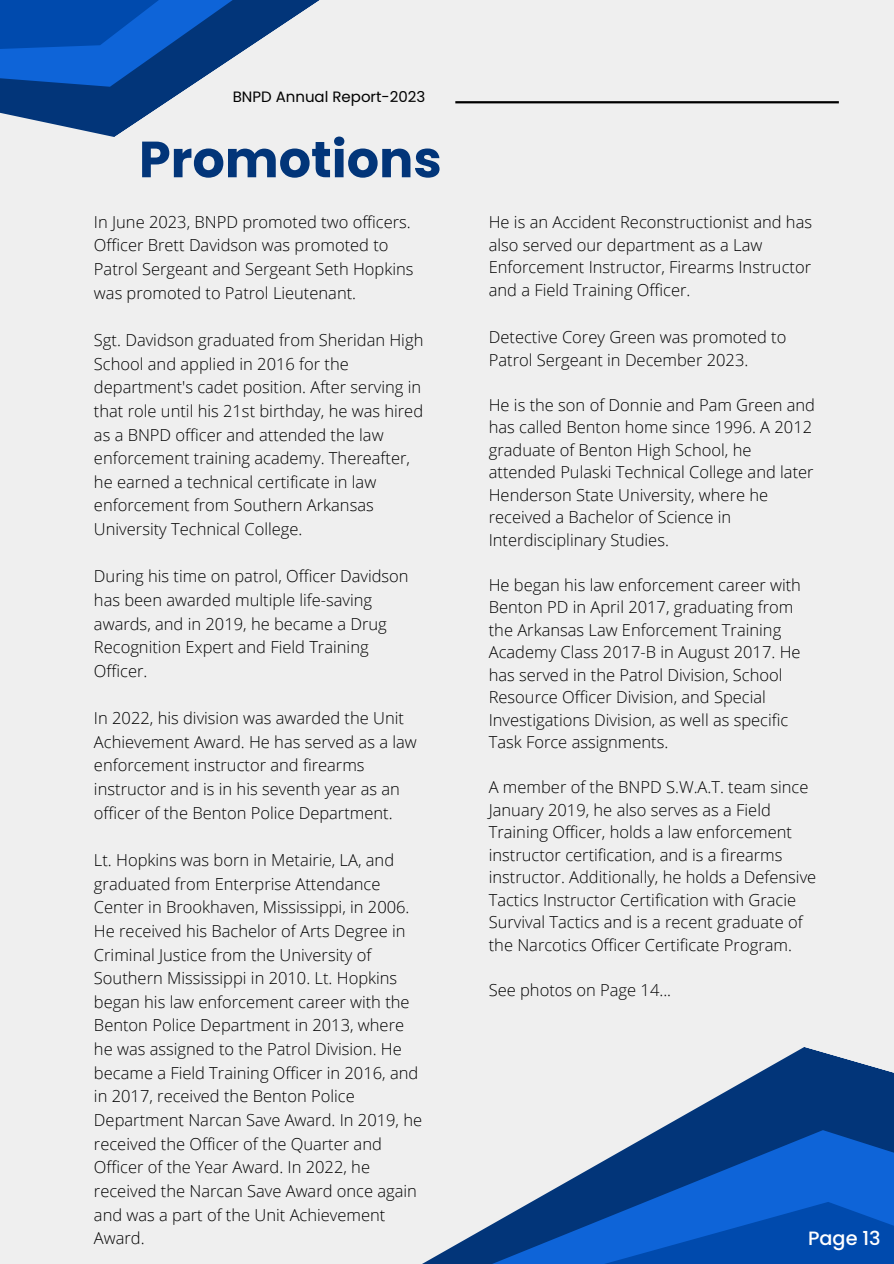
<style>
.page{position:relative;width:894px;height:1264px;background:#fff}
.page>*{position:absolute;margin:0;border:0;box-sizing:border-box;transform-origin:0 0}
.t1{font:700 50.85px "Poppins";color:#023579}
.t2{font:500 19.2px "Poppins";color:#fff}
.t3{font:300 16.5px/23.7px "Open Sans";color:#000}
.t4{font:15px "Poppins";color:#000}
</style>
<div class="page">
<div style="left:0;top:0;width:893px;height:1263px;background:#efefef"></div>
<svg style="left:424px;top:1059px;width:469px;height:204px"></svg>
<svg style="left:0;top:0;width:483px;height:137px"></svg>
<hr style="left:455px;top:101px;width:383px;height:2px;background:#000">
<p class="t4" style="left:233px;top:87px;width:194px">BNPD Annual Report-2023</p>
<p class="t1" style="left:139px;top:124px;width:304px">Promotions</p>
<h1 class="t3" style="left:94px;top:209px;width:321px">In June 2023, BNPD promoted two officers.<br>Officer Brett Davidson was promoted to Patrol Sergeant and Sergeant Seth Hopkins was promoted to Patrol Lieutenant.</h1>
<p class="t3" style="left:94px;top:328px;width:331px">Sgt. Davidson graduated from Sheridan High School and applied in 2016 for the department's cadet position. After serving in that role until his 21st birthday, he was hired as a BNPD officer and attended the law enforcement training academy. Thereafter, he earned a technical certificate in law enforcement from Southern Arkansas University Technical College.</p>
<p class="t3" style="left:94px;top:564px;width:316px">During his time on patrol, Officer Davidson has been awarded multiple life-saving awards, and in 2019, he became a Drug Recognition Expert and Field Training Officer.</p>
<p class="t3" style="left:94px;top:706px;width:324px">In 2022, his division was awarded the Unit Achievement Award. He has served as a law enforcement instructor and firearms instructor and is in his seventh year as an officer of the Benton Police Department.</p>
<p class="t3" style="left:94px;top:847px;width:317px">Lt. Hopkins was born in Metairie, LA, and graduated from Enterprise Attendance<br>Center in Brookhaven, Mississippi, in 2006.</p>
<p class="t3" style="left:94px;top:918px;width:329px">He received his Bachelor of Arts Degree in Criminal Justice from the University of Southern Mississippi in 2010. Lt. Hopkins began his law enforcement career with the Benton Police Department in 2013, where he was assigned to the Patrol Division. He became a Field Training Officer in 2016, and in 2017, received the Benton Police Department Narcan Save Award. In 2019, he received the Officer of the Quarter and Officer of the Year Award. In 2022, he received the Narcan Save Award once again and was a part of the Unit Achievement Award.</p>
<p class="t3" style="left:488px;top:211px;width:325px;line-height:22.5px">He is an Accident Reconstructionist and has also served our department as a Law Enforcement Instructor, Firearms Instructor and a Field Training Officer.</p>
<p class="t3" style="left:488px;top:325px;width:299px;line-height:22.5px">Detective Corey Green was promoted to<br>Patrol Sergeant in December 2023.</p>
<p class="t3" style="left:488px;top:393px;width:328px;line-height:22.5px">He is the son of Donnie and Pam Green and has called Benton home since 1996. A 2012 graduate of Benton High School, he attended Pulaski Technical College and later Henderson State University, where he received a Bachelor of Science in Interdisciplinary Studies.</p>
<p class="t3" style="left:488px;top:573px;width:313px;line-height:22.5px">He began his law enforcement career with Benton PD in April 2017, graduating from the Arkansas Law Enforcement Training Academy Class 2017-B in August 2017. He has served in the Patrol Division, School Resource Officer Division, and Special Investigations Division, as well as specific Task Force assignments.</p>
<p class="t3" style="left:488px;top:775px;width:329px;line-height:22.5px">A member of the BNPD S.W.A.T. team since January 2019, he also serves as a Field Training Officer, holds a law enforcement instructor certification, and is a firearms instructor. Additionally, he holds a Defensive Tactics Instructor Certification with Gracie Survival Tactics and is a recent graduate of the Narcotics Officer Certificate Program.</p>
<p class="t3" style="left:488px;top:977px;width:184px">See photos on Page 14...</p>
<p class="t2" style="left:807px;top:1224px;width:74px">Page 13</p>
</div>
